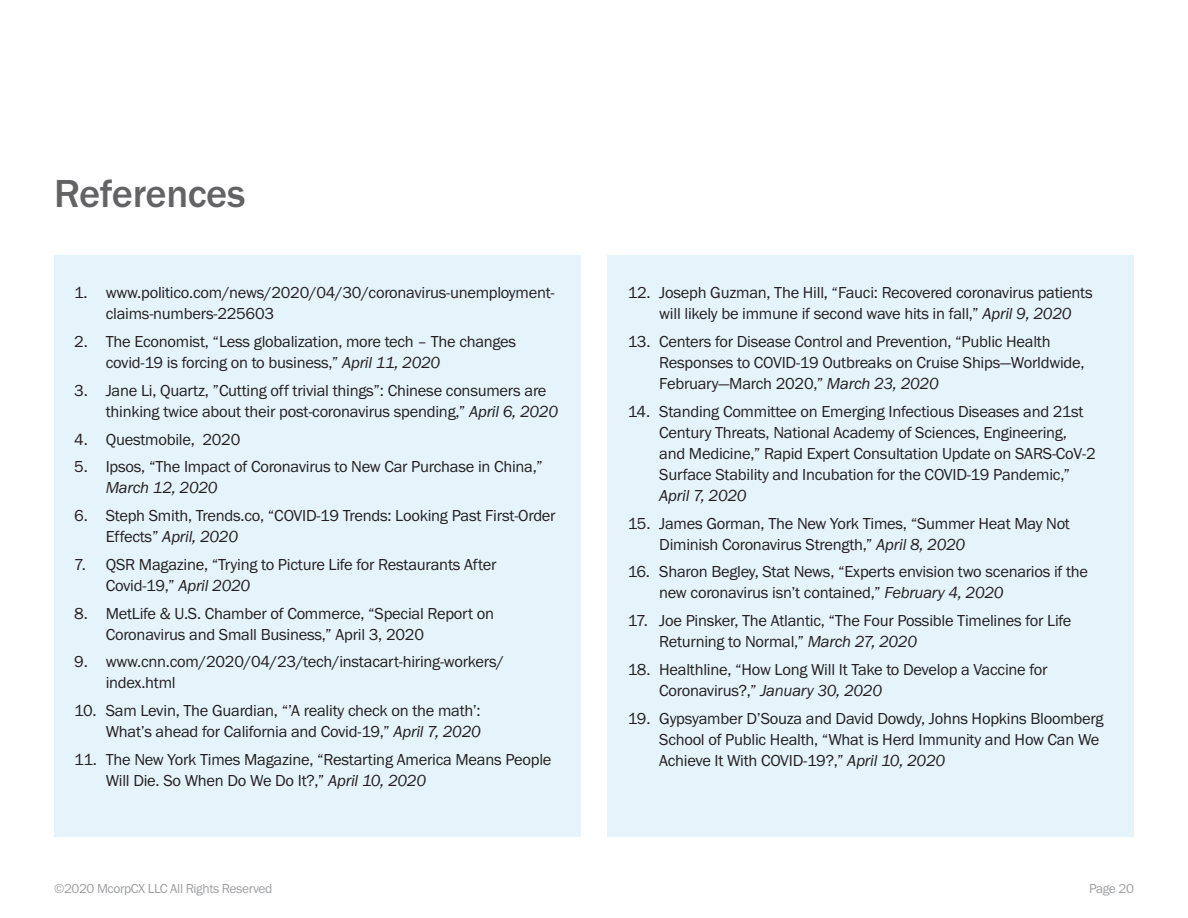
<style>
.page{position:relative;width:1188px;height:918px;background:#fff}
.page>*{position:absolute;margin:0;border:0;box-sizing:border-box;transform-origin:0 0}
.t1{font:500 40.5px "Franklin Got T";letter-spacing:-.01em;color:#636366}
.t2{font:16.5px/21px "Franklin Got T";letter-spacing:-.015em;color:#231f20}
.t3{font:italic 16.5px "Franklin Got T";letter-spacing:-.015em;color:#231f20}
.t4{font:13.5px "Franklin Got T";letter-spacing:-.03em;color:#9d9fa2}
.s1{font-style:italic}
.s2{font-weight:600}
</style>
<div class="page">
<div style="left:54px;top:256px;width:526px;height:581px;background:#e5f3fb"></div>
<div style="left:608px;top:256px;width:526px;height:581px;background:#e5f3fb"></div>
<h1 class="t1" style="left:54px;top:171px;width:193px">References</h1>
<p class="t2" style="left:106px;top:282px;width:451px;text-indent:-31px">1. www.politico.com/news/2020/04/30/coronavirus-unemployment&shy;claims-numbers-225603</p>
<p class="t2" style="left:106px;top:331px;width:412px;text-indent:-31px">2. The Economist, “Less globalization, more tech – The changes covid-19 is forcing on to business,” <span class="s1">April 11, 2020</span></p>
<p class="t2" style="left:106px;top:380px;width:454px;text-indent:-31px">3. Jane Li, Quartz, ”Cutting off trivial things”: Chinese consumers are thinking twice about their post-coronavirus spending,” <span class="s1">April 6, 2020</span></p>
<p class="t2" style="left:74px;top:428px;width:168px">4. Questmobile, 2020</p>
<p class="t2" style="left:74px;top:456px;width:470px">5. Ipsos, “The Impact of Coronavirus to New Car Purchase in China,”</p>
<p class="t3" style="left:106px;top:479px;width:113px">March 12, 2020</p>
<p class="t2" style="left:106px;top:505px;width:452px;text-indent:-31px">6. Steph Smith, Trends.co, “COVID-19 Trends: Looking Past First-Order<br>Effects” <span class="s1">April, 2020</span></p>
<p class="t2" style="left:106px;top:554px;width:392px;text-indent:-31px">7. QSR Magazine, “Trying to Picture Life for Restaurants After<br>Covid-19,” <span class="s1">April 2020</span></p>
<p class="t2" style="left:106px;top:602px;width:390px;text-indent:-31px">8. MetLife &amp; U.S. Chamber of Commerce, “Special Report on<br>Coronavirus and Small Business,” April 3, 2020</p>
<p class="t2" style="left:106px;top:651px;width:400px;text-indent:-31px">9. www.cnn.com/2020/04/23/tech/instacart-hiring-workers/ index.html</p>
<p class="t2" style="left:74px;top:700px;width:408px;text-align:right">10. Sam Levin, The Guardian, “’A reality check on the math’:<br>What’s ahead for California and Covid-19,” <span class="s1">April 7, 2020</span></p>
<p class="t2" style="left:106px;top:749px;width:447px;text-indent:-31px">11. The New York Times Magazine, “Restarting America Means People<br>Will Die. So When Do We Do It?,” <span class="s1">April 10, 2020</span></p>
<p class="t2" style="left:659px;top:282px;width:435px;text-indent:-31px">12. Joseph Guzman, The Hill, “Fauci: Recovered coronavirus patients will likely be immune if second wave hits in fall,” <span class="s1">April 9, 2020</span></p>
<p class="t2" style="left:659px;top:331px;width:427px;text-indent:-31px">13. Centers for Disease Control and Prevention, “Public Health<br>Responses to COVID-19 Outbreaks on Cruise Ships—Worldwide,<br>February—March 2020,” <span class="s1">March 23, 2020</span></p>
<p class="t2" style="left:659px;top:401px;width:438px;text-indent:-31px">14. Standing Committee on Emerging Infectious Diseases and 21st Century Threats, National Academy of Sciences, Engineering, and Medicine,” Rapid Expert Consultation Update on SARS-CoV-2<br>Surface Stability and Incubation for the COVID-19 Pandemic,”</p>
<p class="t3" style="left:659px;top:486px;width:89px">April 7, 2020</p>
<p class="t2" style="left:659px;top:512px;width:412px;text-indent:-31px">15. James Gorman, The New York Times, “Summer Heat May Not<br>Diminish Coronavirus Strength,” <span class="s1">April 8, 2020</span></p>
<p class="t2" style="left:659px;top:561px;width:430px;text-indent:-31px">16. Sharon Begley, Stat News, “Experts envision two scenarios if the new coronavirus isn’t contained,” <span class="s1">February 4, 2020</span></p>
<p class="t2" style="left:659px;top:610px;width:414px;text-indent:-31px">17. Joe Pinsker, The Atlantic, “The Four Possible Timelines for Life<br>Returning to Normal,” <span class="s1">March 27, 2020</span></p>
<p class="t2" style="left:659px;top:659px;width:390px;text-indent:-31px">18. Healthline, “How Long Will It Take to Develop a Vaccine for<br>Coronavirus?,” <span class="s1">January 30, 2020</span></p>
<p class="t2" style="left:659px;top:707px;width:446px;text-indent:-31px">19. Gypsyamber D’Souza and David Dowdy, Johns Hopkins Bloomberg<br>School of Public Health, “What is Herd Immunity and How Can We<br>Achieve It With COVID-19?,” <span class="s1">April 10, 2020</span></p>
<p class="t4" style="left:54px;top:881px;width:220px">©2020 McorpCX LLC All Rights Reserved</p>
<p class="t4" style="left:54px;top:881px;width:142px"><span class="s2">McorpCX</span> | www.mcorp.cx</p>
<p class="t4" style="left:1089px;top:881px;width:46px">Page 20</p>
</div>
